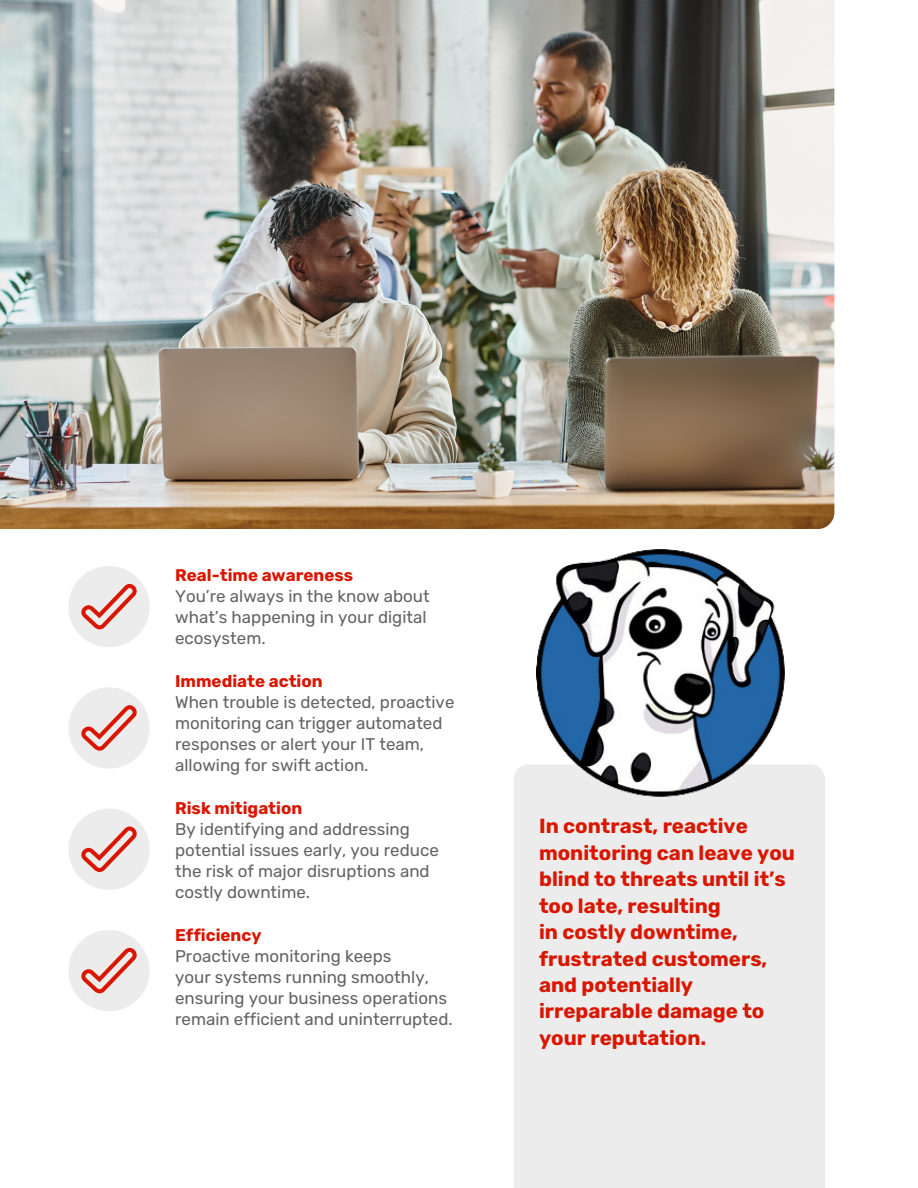
<style>
.page{position:relative;width:918px;height:1188px;background:#fff}
.page>*{position:absolute;margin:0;border:0;box-sizing:border-box;transform-origin:0 0}
.t1{font:700 20.4px/26.4px "Rubik";color:#d91700}
.t2{font:16.95px/21.1px "Rubik";color:#646363}
.t3{font:700 16.95px "Rubik";color:#d91700}
</style>
<div class="page">
<img style="left:0;top:0;width:834px;height:529px">
<div style="left:68px;top:566px;width:82px;height:81px;background:#ececec;border-radius:50%"></div>
<svg style="left:81px;top:584px;width:56px;height:45px"></svg>
<div style="left:68px;top:687px;width:82px;height:82px;background:#ececec;border-radius:50%"></div>
<svg style="left:81px;top:705px;width:56px;height:46px"></svg>
<div style="left:68px;top:809px;width:82px;height:81px;background:#ececec;border-radius:50%"></div>
<svg style="left:81px;top:827px;width:56px;height:45px"></svg>
<div style="left:68px;top:930px;width:82px;height:81px;background:#ececec;border-radius:50%"></div>
<svg style="left:81px;top:948px;width:56px;height:45px"></svg>
<div style="left:514px;top:764px;width:311px;height:424px;background:#ececec"></div>
<img style="left:537px;top:549px;width:248px;height:252px">
<p class="t3" style="left:175px;top:565px;width:180px">Real-time awareness</p>
<p class="t2" style="left:175px;top:586px;width:256px">You’re always in the know about what’s happening in your digital ecosystem.</p>
<p class="t3" style="left:175px;top:671px;width:149px">Immediate action</p>
<p class="t2" style="left:175px;top:692px;width:281px">When trouble is detected, proactive monitoring can trigger automated responses or alert your IT team, allowing for swift action.</p>
<p class="t3" style="left:175px;top:798px;width:129px">Risk mitigation</p>
<p class="t2" style="left:175px;top:818px;width:265px">By identifying and addressing potential issues early, you reduce the risk of major disruptions and costly downtime.</p>
<p class="t3" style="left:175px;top:925px;width:88px">Efficiency</p>
<p class="t2" style="left:175px;top:945px;width:218px">Proactive monitoring keeps</p>
<p class="t2" style="left:175px;top:967px;width:279px">your systems running smoothly, ensuring your business operations remain efficient and uninterrupted.</p>
<p class="t1" style="left:539px;top:813px;width:257px">In contrast, reactive monitoring can leave you blind to threats until it’s too late, resulting<br>in costly downtime, frustrated customers, and potentially irreparable damage to your reputation.</p>
</div>
